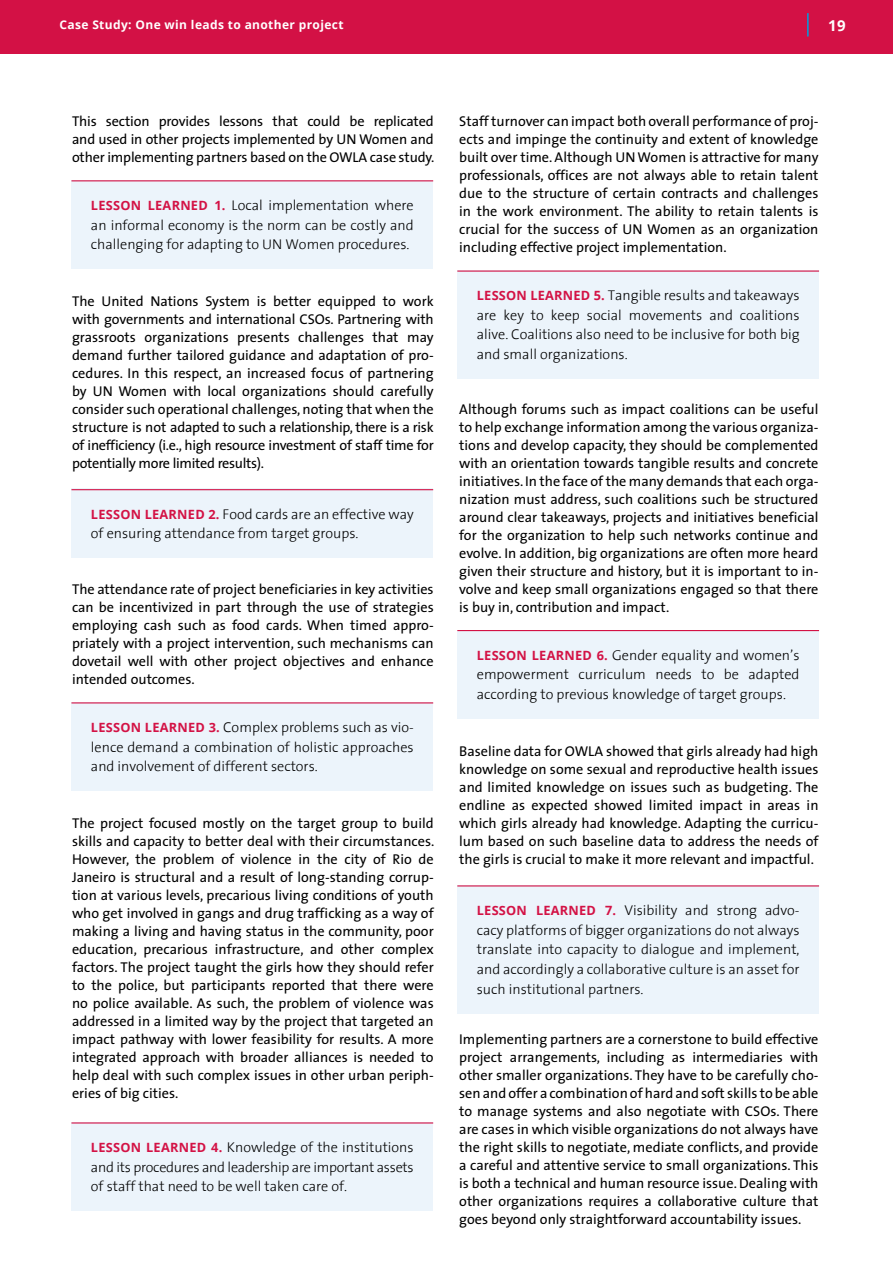
<style>
.page{position:relative;width:893px;height:1263px;background:#fff}
.page>*{position:absolute;margin:0;border:0;box-sizing:border-box;transform-origin:0 0}
.t1{font:700 15px "Open Sans";color:#fff}
.t2{font:14.25px/18px "The Sans";color:#000;text-align:justify}
.t3{font:300 14.25px/19.6px "The Sans";color:#000;text-align:justify}
.t4{font:700 12px "Open Sans";letter-spacing:.03em;color:#fff}
.s1{font-family:"Open Sans";font-weight:700;font-size:12.75px;color:#d31245}
</style>
<div class="page">
<div style="left:0;top:0;width:893px;height:54px;background:#d31145"></div>
<hr style="left:807px;top:13px;width:2px;height:24px;background:#009ddc">
<div style="left:71px;top:180px;width:362px;height:89px;background:#ecf4fb"></div>
<hr style="left:71px;top:180px;width:362px;height:1px;background:#d31245">
<div style="left:71px;top:489px;width:362px;height:69px;background:#ecf4fb"></div>
<hr style="left:71px;top:489px;width:362px;height:1px;background:#d31245">
<div style="left:71px;top:702px;width:362px;height:89px;background:#ecf4fb"></div>
<hr style="left:71px;top:702px;width:362px;height:1px;background:#d31245">
<div style="left:71px;top:1122px;width:362px;height:89px;background:#ecf4fb"></div>
<hr style="left:71px;top:1122px;width:362px;height:1px;background:#d31245">
<div style="left:457px;top:270px;width:362px;height:109px;background:#ecf4fb"></div>
<hr style="left:457px;top:270px;width:362px;height:2px;background:#d31245">
<div style="left:457px;top:630px;width:362px;height:88px;background:#ecf4fb"></div>
<hr style="left:457px;top:630px;width:362px;height:1px;background:#d31245">
<div style="left:457px;top:885px;width:362px;height:128px;background:#ecf4fb"></div>
<hr style="left:457px;top:885px;width:362px;height:1px;background:#d31245">
<p class="t4" style="left:59px;top:17px;width:286px">Case Study: One win leads to another project</p>
<p class="t1" style="left:828px;top:15px;width:19px">19</p>
<p class="t2" style="left:72px;top:112px;width:364px">This section provides lessons that could be replicated and used in other projects implemented by UN Women and other implementing partners based on the OWLA case study.</p>
<p class="t3" style="left:91px;top:195px;width:324px"><span class="s1">LESSON LEARNED 1.</span> Local implementation where an informal economy is the norm can be costly and challenging for adapting to UN Women procedures.</p>
<p class="t2" style="left:72px;top:292px;width:363px">The United Nations System is better equipped to work with governments and international CSOs. Partnering with grassroots organizations presents challenges that may demand further tailored guidance and adaptation of pro&shy;cedures. In this respect, an increased focus of partnering by UN Women with local organizations should carefully consider such operational challenges, noting that when the structure is not adapted to such a relationship, there is a risk of inefficiency (i.e., high resource investment of staff time for potentially more limited results).</p>
<p class="t3" style="left:91px;top:504px;width:324px"><span class="s1">LESSON LEARNED 2.</span> Food cards are an effective way of ensuring attendance from target groups.</p>
<p class="t2" style="left:72px;top:580px;width:363px">The attendance rate of project beneficiaries in key activities can be incentivized in part through the use of strategies employing cash such as food cards. When timed appro&shy;priately with a project intervention, such mechanisms can dovetail well with other project objectives and enhance intended outcomes.</p>
<p class="t3" style="left:91px;top:717px;width:324px"><span class="s1">LESSON LEARNED 3.</span> Complex problems such as vio&shy;lence demand a combination of holistic approaches and involvement of different sectors.</p>
<p class="t2" style="left:72px;top:814px;width:364px">The project focused mostly on the target group to build skills and capacity to better deal with their circumstances.<br>However, the problem of violence in the city of Rio de Janeiro is structural and a result of long-standing corrup&shy;tion at various levels, precarious living conditions of youth who get involved in gangs and drug trafficking as a way of making a living and having status in the community, poor education, precarious infrastructure, and other complex factors. The project taught the girls how they should refer to the police, but participants reported that there were no police available. As such, the problem of violence was addressed in a limited way by the project that targeted an impact pathway with lower feasibility for results. A more integrated approach with broader alliances is needed to help deal with such complex issues in other urban periph&shy;eries of big cities.</p>
<p class="t3" style="left:91px;top:1137px;width:324px"><span class="s1">LESSON LEARNED 4.</span> Knowledge of the institutions and its procedures and leadership are important assets of staff that need to be well taken care of.</p>
<p class="t2" style="left:459px;top:112px;width:361px">Staff turnover can impact both overall performance of proj&shy;ects and impinge the continuity and extent of knowledge built over time. Although UN Women is attractive for many professionals, offices are not always able to retain talent due to the structure of certain contracts and challenges in the work environment. The ability to retain talents is crucial for the success of UN Women as an organization including effective project implementation.</p>
<p class="t3" style="left:477px;top:285px;width:324px"><span class="s1">LESSON LEARNED 5.</span> Tangible results and takeaways are key to keep social movements and coalitions alive. Coalitions also need to be inclusive for both big and small organizations.</p>
<p class="t2" style="left:459px;top:400px;width:361px">Although forums such as impact coalitions can be useful to help exchange information among the various organiza&shy;tions and develop capacity, they should be complemented with an orientation towards tangible results and concrete initiatives. In the face of the many demands that each orga&shy;nization must address, such coalitions such be structured around clear takeaways, projects and initiatives beneficial for the organization to help such networks continue and evolve. In addition, big organizations are often more heard given their structure and history, but it is important to in&shy;volve and keep small organizations engaged so that there is buy in, contribution and impact.</p>
<p class="t3" style="left:477px;top:644px;width:324px"><span class="s1">LESSON LEARNED 6.</span> Gender equality and women’s empowerment curriculum needs to be adapted according to previous knowledge of target groups.</p>
<p class="t2" style="left:459px;top:742px;width:361px">Baseline data for OWLA showed that girls already had high knowledge on some sexual and reproductive health issues and limited knowledge on issues such as budgeting. The endline as expected showed limited impact in areas in which girls already had knowledge. Adapting the curricu&shy;lum based on such baseline data to address the needs of the girls is crucial to make it more relevant and impactful.</p>
<p class="t3" style="left:477px;top:900px;width:324px"><span class="s1">LESSON LEARNED 7.</span> Visibility and strong advo&shy;cacy platforms of bigger organizations do not always translate into capacity to dialogue and implement, and accordingly a collaborative culture is an asset for such institutional partners.</p>
<p class="t2" style="left:459px;top:1030px;width:361px">Implementing partners are a cornerstone to build effective project arrangements, including as intermediaries with other smaller organizations. They have to be carefully cho&shy;sen and offer a combination of hard and soft skills to be able to manage systems and also negotiate with CSOs. There are cases in which visible organizations do not always have the right skills to negotiate, mediate conflicts, and provide a careful and attentive service to small organizations. This is both a technical and human resource issue. Dealing with other organizations requires a collaborative culture that goes beyond only straightforward accountability issues.</p>
</div>
